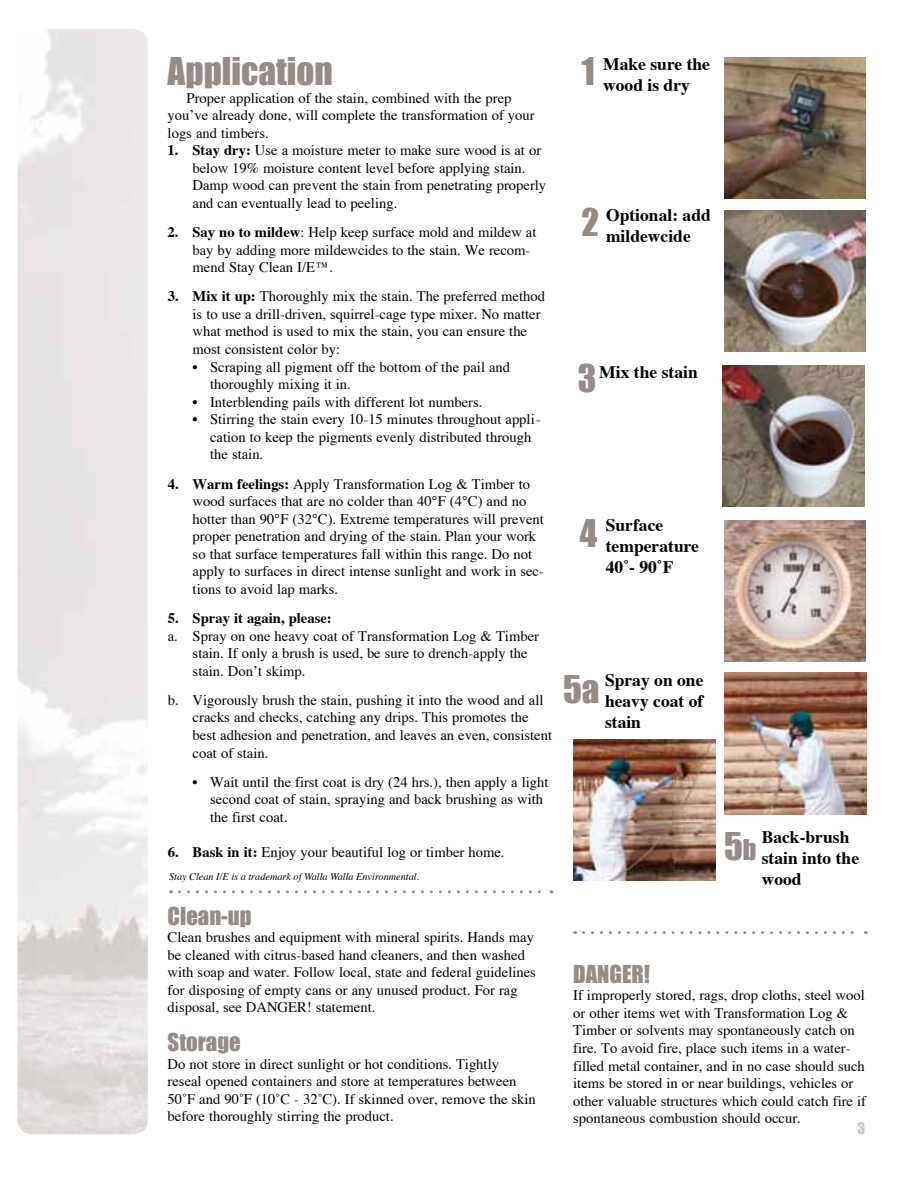
<style>
.page{position:relative;width:918px;height:1188px;background:#fff}
.page>*{position:absolute;margin:0;border:0;box-sizing:border-box;transform-origin:0 0}
.t1{font:35.1px "Impact";color:#958b87}
.t2{font:22.65px "Impact";color:#958b87}
.t3{font:700 17.55px/21px "Times";color:#000}
.t4{font:14.55px/17.5px "Times";color:#000}
.t5{font:700 14.55px "Times";color:#000}
.t6{font:14.55px "Impact";color:#c8c5c4}
.t7{font:italic 10.2px "Times";color:#000}
.s1{font-weight:700}
.s2{font-size:26.25px}
</style>
<div class="page">
<img style="left:724px;top:57px;width:141px;height:141px">
<img style="left:724px;top:210px;width:141px;height:141px">
<img style="left:723px;top:365px;width:141px;height:141px">
<img style="left:724px;top:520px;width:141px;height:141px">
<img style="left:725px;top:673px;width:141px;height:141px">
<img style="left:573px;top:739px;width:143px;height:141px">
<svg style="left:179px;top:890px;width:373px;height:3px"></svg>
<svg style="left:583px;top:931px;width:283px;height:3px"></svg>
<h1 class="t1" style="left:168px;top:44px;width:167px">Application</h1>
<p class="t4" style="left:168px;top:88px;width:369px;text-indent:19px">Proper application of the stain, combined with the prep you’ve already done, will complete the transformation of your logs and timbers.</p>
<p class="t4" style="left:193px;top:140px;width:355px;text-indent:-25px"><span class="s1">1. Stay dry:</span> Use a moisture meter to make sure wood is at or below 19% moisture content level before applying stain.<br>Damp wood can prevent the stain from penetrating properly and can eventually lead to peeling.</p>
<p class="t4" style="left:193px;top:222px;width:345px;text-indent:-25px"><span class="s1">2. Say no to mildew</span>: Help keep surface mold and mildew at bay by adding more mildewcides to the stain. We recom&shy;mend Stay Clean I/E™.</p>
<p class="t4" style="left:193px;top:286px;width:354px;text-indent:-25px"><span class="s1">3. Mix it up:</span> Thoroughly mix the stain. The preferred method is to use a drill-driven, squirrel-cage type mixer. No matter what method is used to mix the stain, you can ensure the most consistent color by:</p>
<p class="t4" style="left:210px;top:357px;width:302px;text-indent:-18px">• Scraping all pigment off the bottom of the pail and thoroughly mixing it in.</p>
<p class="t4" style="left:193px;top:392px;width:291px">• Interblending pails with different lot numbers.</p>
<p class="t4" style="left:210px;top:409px;width:332px;text-indent:-18px">• Stirring the stain every 10-15 minutes throughout appli - cation to keep the pigments evenly distributed through the stain.</p>
<p class="t4" style="left:193px;top:474px;width:353px;text-indent:-25px"><span class="s1">4. Warm feelings:</span> Apply Transformation Log &amp; Timber to wood surfaces that are no colder than 40°F (4°C) and no hotter than 90°F (32°C). Extreme temperatures will prevent proper penetration and drying of the stain. Plan your work so that surface temperatures fall within this range. Do not apply to surfaces in direct intense sunlight and work in sec&shy;tions to avoid lap marks.</p>
<p class="t5" style="left:168px;top:604px;width:166px">5. Spray it again, please:</p>
<p class="t4" style="left:193px;top:626px;width:348px;text-indent:-25px">a. Spray on one heavy coat of Transformation Log &amp; Timber stain. If only a brush is used, be sure to drench-apply the stain. Don’t skimp.</p>
<p class="t4" style="left:193px;top:690px;width:361px;text-indent:-25px">b. Vigorously brush the stain, pushing it into the wood and all cracks and checks, catching any drips. This promotes the best adhesion and penetration, and leaves an even, consistent coat of stain.</p>
<p class="t4" style="left:210px;top:772px;width:340px;text-indent:-18px">• Wait until the first coat is dry (24 hrs.), then apply a light second coat of stain, spraying and back brushing as with the first coat.</p>
<p class="t4" style="left:168px;top:842px;width:338px"><span class="s1">6. Bask in it:</span> Enjoy your beautiful log or timber home.</p>
<p class="t7" style="left:169px;top:867px;width:252px">Stay Clean I/E is a trademark of Walla Walla Environmental.</p>
<h2 class="t2" style="left:168px;top:898px;width:85px">Clean-up</h2>
<p class="t4" style="left:168px;top:927px;width:370px">Clean brushes and equipment with mineral spirits. Hands may be cleaned with citrus-based hand cleaners, and then washed with soap and water. Follow local, state and federal guidelines for disposing of empty cans or any unused product. For rag disposal, see DANGER! statement.</p>
<h2 class="t2" style="left:168px;top:1025px;width:75px">Storage</h2>
<p class="t4" style="left:168px;top:1054px;width:370px">Do not store in direct sunlight or hot conditions. Tightly reseal opened containers and store at temperatures between 50˚F and 90˚F (10˚C - 32˚C). If skinned over, remove the skin before thoroughly stirring the product.</p>
<h1 class="t1" style="left:581px;top:44px;width:15px">1</h1>
<p class="t3" style="left:603px;top:52px;width:108px">Make sure the wood is dry</p>
<h1 class="t1" style="left:582px;top:195px;width:19px">2</h1>
<p class="t3" style="left:606px;top:203px;width:106px">Optional: add mildewcide</p>
<h1 class="t1" style="left:578px;top:351px;width:20px">3</h1>
<p class="t3" style="left:599px;top:360px;width:100px">Mix the stain</p>
<h1 class="t1" style="left:580px;top:506px;width:19px">4</h1>
<p class="t3" style="left:606px;top:513px;width:95px">Surface temperature<br>40˚- 90˚F</p>
<h1 class="t1" style="left:563px;top:662px;width:38px">5a</h1>
<p class="t3" style="left:605px;top:668px;width:100px;text-align:justify">Spray on one heavy coat of stain</p>
<h1 class="t1" style="left:724px;top:819px;width:34px">5<span class="s2">b</span></h1>
<p class="t3" style="left:762px;top:825px;width:99px">Back-brush stain into the wood</p>
<h2 class="t2" style="left:573px;top:956px;width:78px">DANGER!</h2>
<p class="t4" style="left:573px;top:985px;width:294px">If improperly stored, rags, drop cloths, steel wool or other items wet with Transformation Log &amp; Timber or solvents may spontaneously catch on fire. To avoid fire, place such items in a water&shy;filled metal container, and in no case should such items be stored in or near buildings, vehicles or other valuable structures which could catch fire if spontaneous combustion should occur.</p>
<p class="t6" style="left:857px;top:1117px;width:9px">3</p>
</div>
